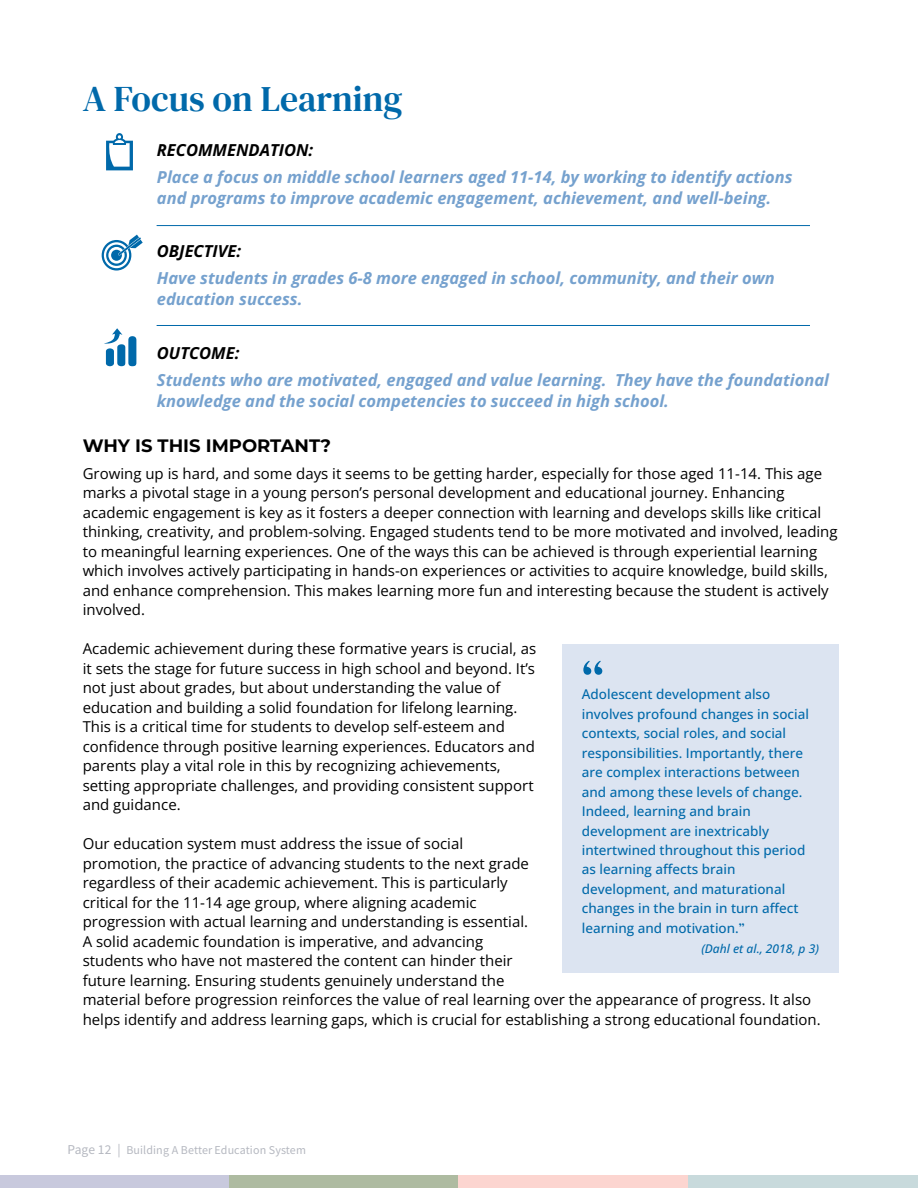
<style>
.page{position:relative;width:918px;height:1188px;background:#fff}
.page>*{position:absolute;margin:0;border:0;box-sizing:border-box;transform-origin:0 0}
.t1{font:52.5px "DM Serif Text";color:#0069aa}
.t2{font:36px "DM Serif Text";color:#0069aa}
.t3{font:700 18px "Montserrat";color:#000}
.t4{font:italic 700 16.5px/21px "Open Sans";color:#75a1ce}
.t5{font:italic 700 16.5px "Open Sans";color:#000}
.t6{font:15px/19.5px "Open Sans";color:#000}
.t7{font:500 13.5px/19.5px "Open Sans";color:#0069aa}
.t8{font:12px "Source Sans Variable";letter-spacing:.01em;color:#b5b8c0}
.t9{font:italic 500 12px "Open Sans";color:#0069aa}
.s1{font-family:"DM Serif Text";font-weight:400}
.s2{font-size:13.5px}
</style>
<div class="page">
<div style="left:0;top:1175px;width:229px;height:13px;background:#c8c9dd"></div>
<div style="left:229px;top:1175px;width:230px;height:13px;background:#aebba1"></div>
<div style="left:459px;top:1175px;width:229px;height:13px;background:#fcd5d0"></div>
<div style="left:688px;top:1175px;width:230px;height:13px;background:#c8dadc"></div>
<hr style="left:157px;top:225px;width:653px;height:1px;background:#0069aa">
<hr style="left:157px;top:325px;width:653px;height:1px;background:#0069aa">
<div style="left:562px;top:644px;width:277px;height:329px;background:#dce4f1"></div>
<svg style="left:106px;top:133px;width:27px;height:37px"></svg>
<svg style="left:102px;top:240px;width:29px;height:31px"></svg>
<svg style="left:104px;top:235px;width:39px;height:33px"></svg>
<div style="left:128px;top:336px;width:8px;height:30px;background:#0069aa;border-radius:4px"></div>
<div style="left:117px;top:344px;width:8px;height:22px;background:#0069aa;border-radius:4px"></div>
<svg style="left:104px;top:328px;width:18px;height:38px"></svg>
<h2 class="t2" style="left:83px;top:78px;width:321px">A Focus on Learning</h2>
<p class="t5" style="left:157px;top:139px;width:158px">RECOMMENDATION:</p>
<p class="t4" style="left:157px;top:166px;width:637px">Place a focus on middle school learners aged 11-14, by working to identify actions and programs to improve academic engagement, achievement, and well-being.</p>
<p class="t5" style="left:157px;top:239px;width:86px">OBJECTIVE:</p>
<p class="t4" style="left:157px;top:267px;width:619px">Have students in grades 6-8 more engaged in school, community, and their own education success.</p>
<p class="t5" style="left:157px;top:341px;width:84px">OUTCOME:</p>
<p class="t4" style="left:157px;top:369px;width:674px">Students who are motivated, engaged and value learning. They have the foundational knowledge and the social competencies to succeed in high school.</p>
<p class="t3" style="left:83px;top:433px;width:250px">WHY IS THIS IMPORTANT?</p>
<p class="t6" style="left:83px;top:463px;width:756px">Growing up is hard, and some days it seems to be getting harder, especially for those aged 11-14. This age marks a pivotal stage in a young person’s personal development and educational journey. Enhancing academic engagement is key as it fosters a deeper connection with learning and develops skills like critical thinking, creativity, and problem-solving. Engaged students tend to be more motivated and involved, leading to meaningful learning experiences. One of the ways this can be achieved is through experiential learning which involves actively participating in hands-on experiences or activities to acquire knowledge, build skills, and enhance comprehension. This makes learning more fun and interesting because the student is actively involved.</p>
<p class="t6" style="left:83px;top:639px;width:455px">Academic achievement during these formative years is crucial, as it sets the stage for future success in high school and beyond. It’s not just about grades, but about understanding the value of education and building a solid foundation for lifelong learning.<br>This is a critical time for students to develop self-esteem and confidence through positive learning experiences. Educators and parents play a vital role in this by recognizing achievements, setting appropriate challenges, and providing consistent support and guidance.</p>
<p class="t6" style="left:83px;top:834px;width:740px">Our education system must address the issue of social<br>promotion, the practice of advancing students to the next grade<br>regardless of their academic achievement. This is particularly<br>critical for the 11-14 age group, where aligning academic<br>progression with actual learning and understanding is essential.<br>A solid academic foundation is imperative, and advancing<br>students who have not mastered the content can hinder their<br>future learning. Ensuring students genuinely understand the<br>material before progression reinforces the value of real learning over the appearance of progress. It also helps identify and address learning gaps, which is crucial for establishing a strong educational foundation.</p>
<h1 class="t1" style="left:582px;top:651px;width:24px">“</h1>
<p class="t7" style="left:582px;top:684px;width:229px">Adolescent development also involves profound changes in social contexts, social roles, and social responsibilities. Importantly, there are complex interactions between and among these levels of change.<br>Indeed, learning and brain development are inextricably intertwined throughout this period as learning affects brain development, and maturational changes in the brain in turn affect learning and motivation.<span class="s1">”</span></p>
<p class="t9" style="left:701px;top:940px;width:119px">(Dahl et al., 2018, p 3)</p>
<p class="t8" style="left:68px;top:1142px;width:240px"><span class="s2">Page 12 |</span> Building A Better Education System</p>
</div>
